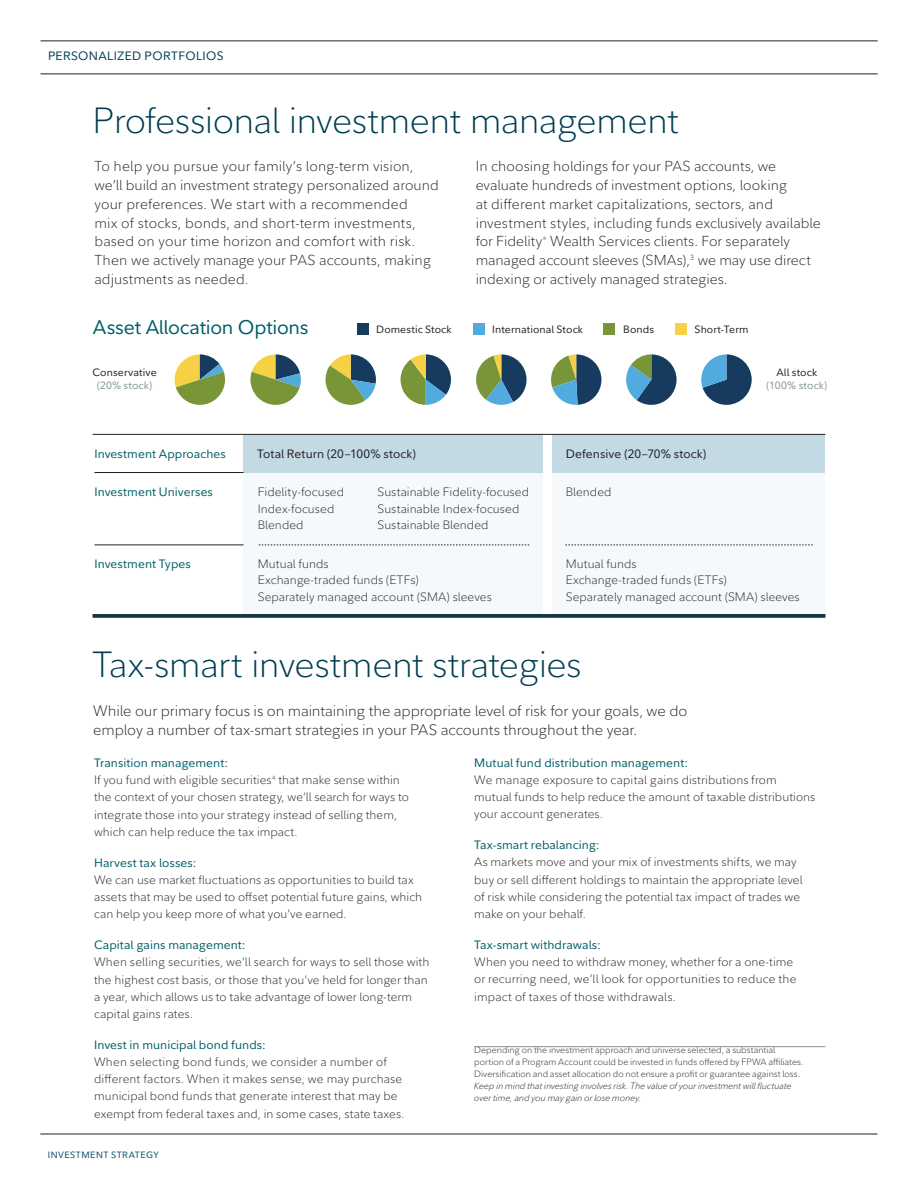
<style>
.page{position:relative;width:918px;height:1188px;background:#fff}
.page>*{position:absolute;margin:0;border:0;box-sizing:border-box;transform-origin:0 0}
.t1{font:300 36px "Fidelity Sans";letter-spacing:-.02em;color:#013d51}
.t2{font:19.5px "Fidelity Sans";letter-spacing:-.01em;color:#005d67}
.t3{font:300 15px/19.5px "Fidelity Sans";letter-spacing:-.01em;color:#231f20}
.t4{font:300 14.25px/18.8px "Fidelity Sans";color:#231f20}
.t5{font:300 12px/17.2px "Fidelity Sans";letter-spacing:.005em;color:#231f20}
.t6{font:12px "Fidelity Sans";letter-spacing:.005em;color:#005d67}
.t7{font:12px "Fidelity Sans";letter-spacing:.005em;color:#231f20}
.t8{font:12px "Fidelity Sans";letter-spacing:.03em;color:#013d51}
.t9{font:10.5px "Fidelity Sans";letter-spacing:.01em;color:#231f20}
.t10{font:10.5px "Fidelity Sans";letter-spacing:.01em;color:#839596}
.t11{font:300 9px/12px "Fidelity Sans";letter-spacing:-.005em;color:#231f20}
.t12{font:italic 300 9px/12px "Fidelity Sans";letter-spacing:-.01em;color:#231f20}
.t13{font:9px "Fidelity Sans";letter-spacing:.055em;color:#004964}
.s1{font-weight:400;color:#005d67}
</style>
<div class="page">
<hr style="left:41px;top:41px;width:837px;height:1px;background:#231f20">
<hr style="left:40px;top:1134px;width:837px;height:1px;background:#231f20">
<hr style="left:41px;top:74px;width:837px;height:1px;background:#231f20">
<hr style="left:474px;top:1046px;width:351px;height:1px;background:#839596">
<div style="left:244px;top:443px;width:299px;height:171px;background:#f5f9fb"></div>
<div style="left:552px;top:443px;width:273px;height:171px;background:#f5f9fb"></div>
<div style="left:244px;top:435px;width:299px;height:38px;background:#c3d9e4"></div>
<div style="left:552px;top:435px;width:273px;height:38px;background:#c3d9e4"></div>
<hr style="left:93px;top:614px;width:732px;height:1px;background:#231f20">
<hr style="left:93px;top:434px;width:732px;height:1px;background:#231f20">
<svg style="left:259px;top:545px;width:270px;height:1px"></svg>
<hr style="left:94px;top:545px;width:150px;height:1px;background:#231f20">
<hr style="left:94px;top:472px;width:150px;height:1px;background:#231f20">
<svg style="left:565px;top:545px;width:248px;height:1px"></svg>
<svg style="left:175px;top:354px;width:50px;height:51px"></svg>
<svg style="left:250px;top:354px;width:51px;height:51px"></svg>
<svg style="left:326px;top:354px;width:50px;height:51px"></svg>
<svg style="left:401px;top:354px;width:50px;height:51px"></svg>
<svg style="left:476px;top:354px;width:51px;height:51px"></svg>
<svg style="left:551px;top:354px;width:50px;height:51px"></svg>
<svg style="left:626px;top:354px;width:51px;height:51px"></svg>
<svg style="left:701px;top:354px;width:51px;height:51px"></svg>
<hr style="left:93px;top:615px;width:732px;height:3px;background:#013d51">
<div style="left:357px;top:323px;width:11px;height:12px;background:#173b5e"></div>
<div style="left:473px;top:323px;width:12px;height:12px;background:#52abde"></div>
<div style="left:604px;top:323px;width:11px;height:12px;background:#789638"></div>
<div style="left:675px;top:323px;width:12px;height:12px;background:#f7d145"></div>
<p class="t8" style="left:48px;top:48px;width:177px">PERSONALIZED PORTFOLIOS</p>
<h1 class="t1" style="left:93px;top:97px;width:588px">Professional investment management</h1>
<p class="t4" style="left:94px;top:157px;width:346px">To help you pursue your family’s long-term vision, we’ll build an investment strategy personalized around your preferences. We start with a recommended<br>mix of stocks, bonds, and short-term investments, based on your time horizon and comfort with risk.<br>Then we actively manage your PAS accounts, making adjustments as needed.</p>
<p class="t4" style="left:476px;top:157px;width:346px">In choosing holdings for your PAS accounts, we evaluate hundreds of investment options, looking<br>at different market capitalizations, sectors, and investment styles, including funds exclusively available for Fidelity<sup>®</sup> Wealth Services clients. For separately managed account sleeves (SMAs),<sup>3</sup> we may use direct indexing or actively managed strategies.</p>
<h2 class="t2" style="left:93px;top:314px;width:217px">Asset Allocation Options</h2>
<p class="t9" style="left:93px;top:365px;width:66px">Conservative</p>
<p class="t10" style="left:97px;top:379px;width:57px">(20% stock)</p>
<p class="t9" style="left:376px;top:322px;width:77px">Domestic Stock</p>
<p class="t9" style="left:492px;top:322px;width:93px">International Stock</p>
<p class="t9" style="left:623px;top:322px;width:32px">Bonds</p>
<p class="t9" style="left:695px;top:322px;width:56px">Short-Term</p>
<p class="t9" style="left:777px;top:365px;width:42px">All stock</p>
<p class="t10" style="left:766px;top:379px;width:63px">(100% stock)</p>
<p class="t6" style="left:94px;top:446px;width:133px">Investment Approaches</p>
<p class="t6" style="left:94px;top:484px;width:120px">Investment Universes</p>
<p class="t6" style="left:94px;top:555px;width:98px">Investment Types</p>
<p class="t7" style="left:257px;top:446px;width:160px">Total Return (20–100% stock)</p>
<p class="t7" style="left:566px;top:446px;width:142px">Defensive (20–70% stock)</p>
<p class="t5" style="left:377px;top:484px;width:153px;line-height:16.5px">Sustainable Fidelity-focused<br>Sustainable Index-focused<br>Sustainable Blended</p>
<p class="t5" style="left:566px;top:483px;width:47px">Blended</p>
<p class="t5" style="left:258px;top:484px;width:88px;line-height:16.5px">Fidelity-focused<br>Index-focused<br>Blended</p>
<p class="t5" style="left:258px;top:555px;width:236px;line-height:16.5px">Mutual funds<br>Exchange-traded funds (ETFs)<br>Separately managed account (SMA) sleeves</p>
<p class="t5" style="left:566px;top:555px;width:236px;line-height:16.5px">Mutual funds<br>Exchange-traded funds (ETFs)<br>Separately managed account (SMA) sleeves</p>
<h1 class="t1" style="left:93px;top:641px;width:491px">Tax-smart investment strategies</h1>
<p class="t3" style="left:93px;top:701px;width:596px">While our primary focus is on maintaining the appropriate level of risk for your goals, we do employ a number of tax-smart strategies in your PAS accounts throughout the year.</p>
<p class="t5" style="left:94px;top:754px;width:316px"><span class="s1">Transition management:<br></span>If you fund with eligible securities<sup>4</sup> that make sense within the context of your chosen strategy, we’ll search for ways to integrate those into your strategy instead of selling them, which can help reduce the tax impact.</p>
<p class="t6" style="left:94px;top:854px;width:104px">Harvest tax losses:</p>
<p class="t5" style="left:94px;top:871px;width:330px">We can use market fluctuations as opportunities to build tax assets that may be used to offset potential future gains, which can help you keep more of what you’ve earned.</p>
<p class="t6" style="left:94px;top:937px;width:153px">Capital gains management:</p>
<p class="t5" style="left:94px;top:953px;width:337px">When selling securities, we’ll search for ways to sell those with the highest cost basis, or those that you’ve held for longer than a year, which allows us to take advantage of lower long-term capital gains rates.</p>
<p class="t6" style="left:94px;top:1037px;width:173px">Invest in municipal bond funds:</p>
<p class="t5" style="left:94px;top:1053px;width:312px">When selecting bond funds, we consider a number of different factors. When it makes sense, we may purchase municipal bond funds that generate interest that may be exempt from federal taxes and, in some cases, state taxes.</p>
<p class="t6" style="left:474px;top:755px;width:215px">Mutual fund distribution management:</p>
<p class="t5" style="left:474px;top:771px;width:343px">We manage exposure to capital gains distributions from mutual funds to help reduce the amount of taxable distributions your account generates.</p>
<p class="t6" style="left:474px;top:837px;width:127px">Tax-smart rebalancing:</p>
<p class="t5" style="left:474px;top:854px;width:330px">As markets move and your mix of investments shifts, we may buy or sell different holdings to maintain the appropriate level of risk while considering the potential tax impact of trades we make on your behalf.</p>
<p class="t6" style="left:474px;top:937px;width:128px">Tax-smart withdrawals:</p>
<p class="t5" style="left:474px;top:953px;width:324px">When you need to withdraw money, whether for a one-time or recurring need, we’ll look for opportunities to reduce the impact of taxes of those withdrawals.</p>
<p class="t11" style="left:474px;top:1044px;width:331px">Depending on the investment approach and universe selected, a substantial portion of a Program Account could be invested in funds offered by FPWA affiliates.<br>Diversification and asset allocation do not ensure a profit or guarantee against loss.</p>
<p class="t12" style="left:474px;top:1080px;width:319px">Keep in mind that investing involves risk. The value of your investment will fluctuate over time, and you may gain or lose money.</p>
<p class="t13" style="left:48px;top:1149px;width:113px">INVESTMENT STRATEGY</p>
</div>
